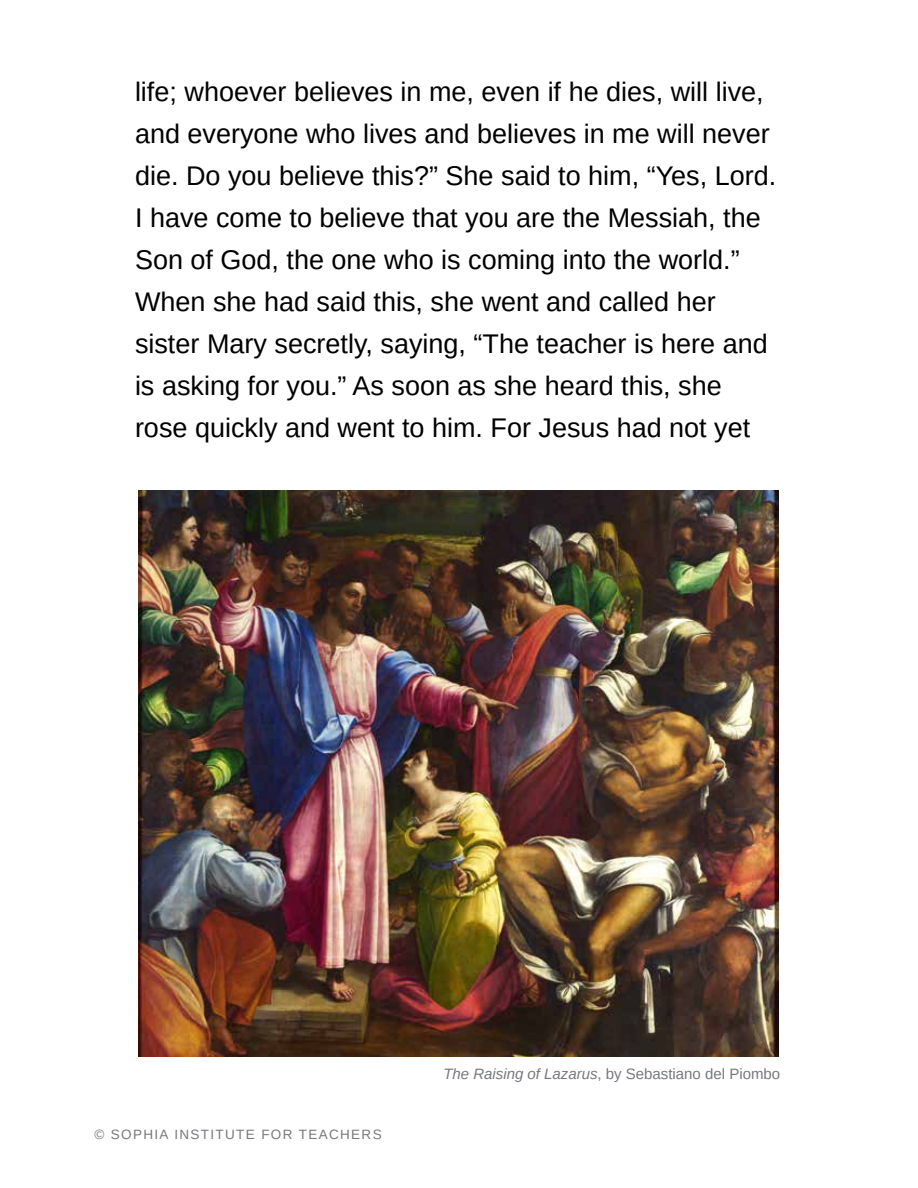
<style>
.page{position:relative;width:918px;height:1188px;background:#fff}
.page>*{position:absolute;margin:0;border:0;box-sizing:border-box;transform-origin:0 0}
.t1{font:27px/42px "Arimo";color:#000}
.t2{font:15px "Arimo";color:#77787b}
.t3{font:13.5px "Arimo";letter-spacing:.1em;color:#77787b}
.s1{font-style:italic}
</style>
<div class="page">
<img style="left:138px;top:490px;width:641px;height:566px">
<p class="t1" style="left:135px;top:71px;width:643px">life; whoever believes in me, even if he dies, will live, and everyone who lives and believes in me will never die. Do you believe this?” She said to him, “Yes, Lord.<br>I have come to believe that you are the Messiah, the Son of God, the one who is coming into the world.” When she had said this, she went and called her sister Mary secretly, saying, “The teacher is here and is asking for you.” As soon as she heard this, she rose quickly and went to him. For Jesus had not yet</p>
<p class="t3" style="left:94px;top:1126px;width:289px">© SOPHIA INSTITUTE FOR TEACHERS</p>
<p class="t2" style="left:443px;top:1065px;width:338px"><span class="s1">The Raising of Lazarus</span>, by Sebastiano del Piombo</p>
</div>
